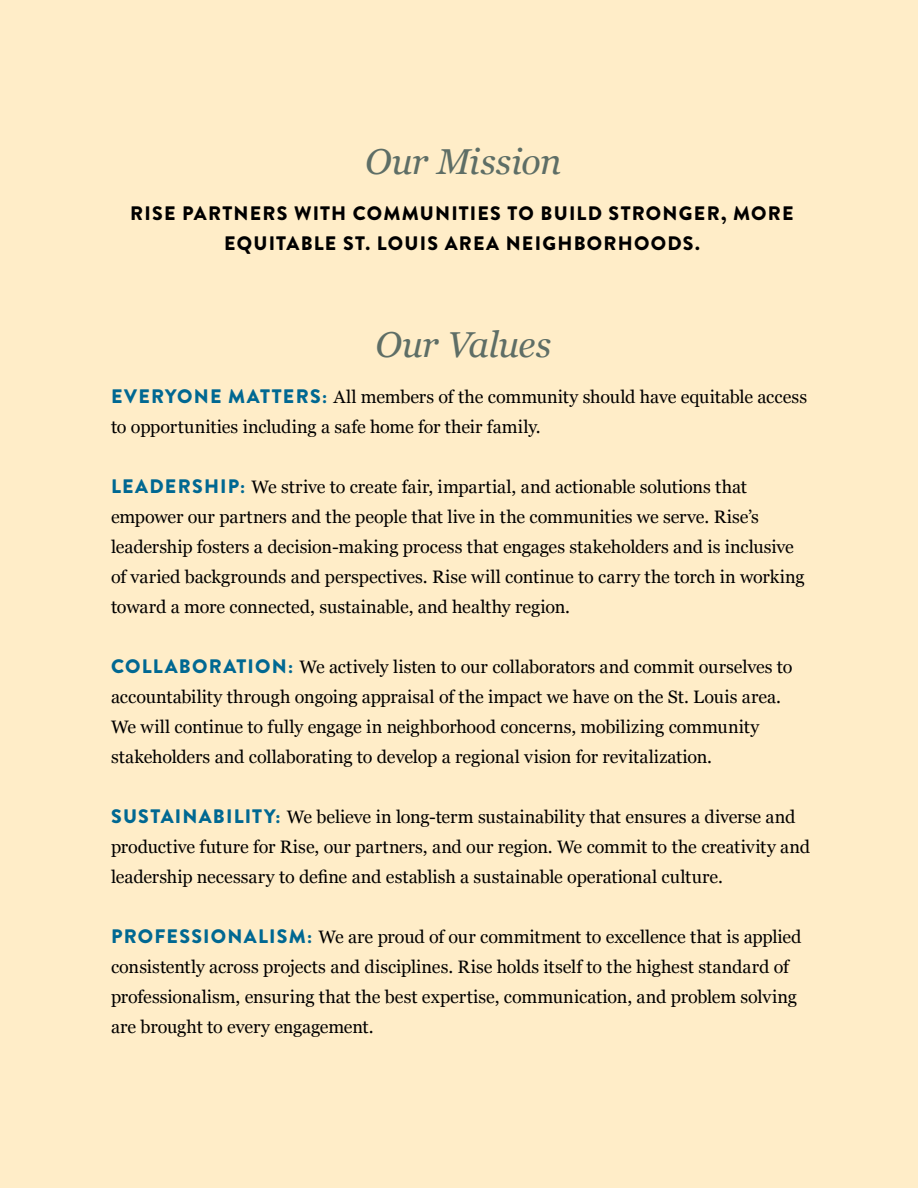
<style>
.page{position:relative;width:918px;height:1188px;background:#ffedc8}
.page>*{position:absolute;margin:0;border:0;box-sizing:border-box;transform-origin:0 0}
.t1{font:italic 36px "Georgia";letter-spacing:-.01em;color:#5e6e66}
.t2{font:900 19.5px/30px "Brandon Grotesque";letter-spacing:.065em;color:#000;text-align:center}
.t3{font:18px/30px "Georgia";letter-spacing:-.005em;color:#000}
.s1{font-family:"Brandon Grotesque";font-weight:900;font-size:19.5px;color:#006892}
</style>
<div class="page">
<h1 class="t1" style="left:365px;top:136px;width:198px">Our Mission</h1>
<p class="t2" style="left:130px;top:199px;width:665px">RISE PARTNERS WITH COMMUNITIES TO BUILD STRONGER, MORE<br>EQUITABLE ST. LOUIS AREA NEIGHBORHOODS.</p>
<h1 class="t1" style="left:375px;top:319px;width:177px">Our Values</h1>
<p class="t3" style="left:111px;top:381px;width:698px"><span class="s1">EVERYONE MATTERS:</span> All members of the community should have equitable access to opportunities including a safe home for their family.</p>
<p class="t3" style="left:111px;top:471px;width:695px"><span class="s1">LEADERSHIP:</span> We strive to create fair, impartial, and actionable solutions that empower our partners and the people that live in the communities we serve. Rise’s leadership fosters a decision-making process that engages stakeholders and is inclusive of varied backgrounds and perspectives. Rise will continue to carry the torch in working toward a more connected, sustainable, and healthy region.</p>
<p class="t3" style="left:111px;top:651px;width:683px"><span class="s1">COLLABORATION:</span> We actively listen to our collaborators and commit ourselves to accountability through ongoing appraisal of the impact we have on the St. Louis area.<br>We will continue to fully engage in neighborhood concerns, mobilizing community stakeholders and collaborating to develop a regional vision for revitalization.</p>
<p class="t3" style="left:111px;top:801px;width:701px"><span class="s1">SUSTAINABILITY:</span> We believe in long-term sustainability that ensures a diverse and productive future for Rise, our partners, and our region. We commit to the creativity and leadership necessary to define and establish a sustainable operational culture.</p>
<p class="t3" style="left:111px;top:921px;width:692px"><span class="s1">PROFESSIONALISM:</span> We are proud of our commitment to excellence that is applied consistently across projects and disciplines. Rise holds itself to the highest standard of professionalism, ensuring that the best expertise, communication, and problem solving are brought to every engagement.</p>
</div>
